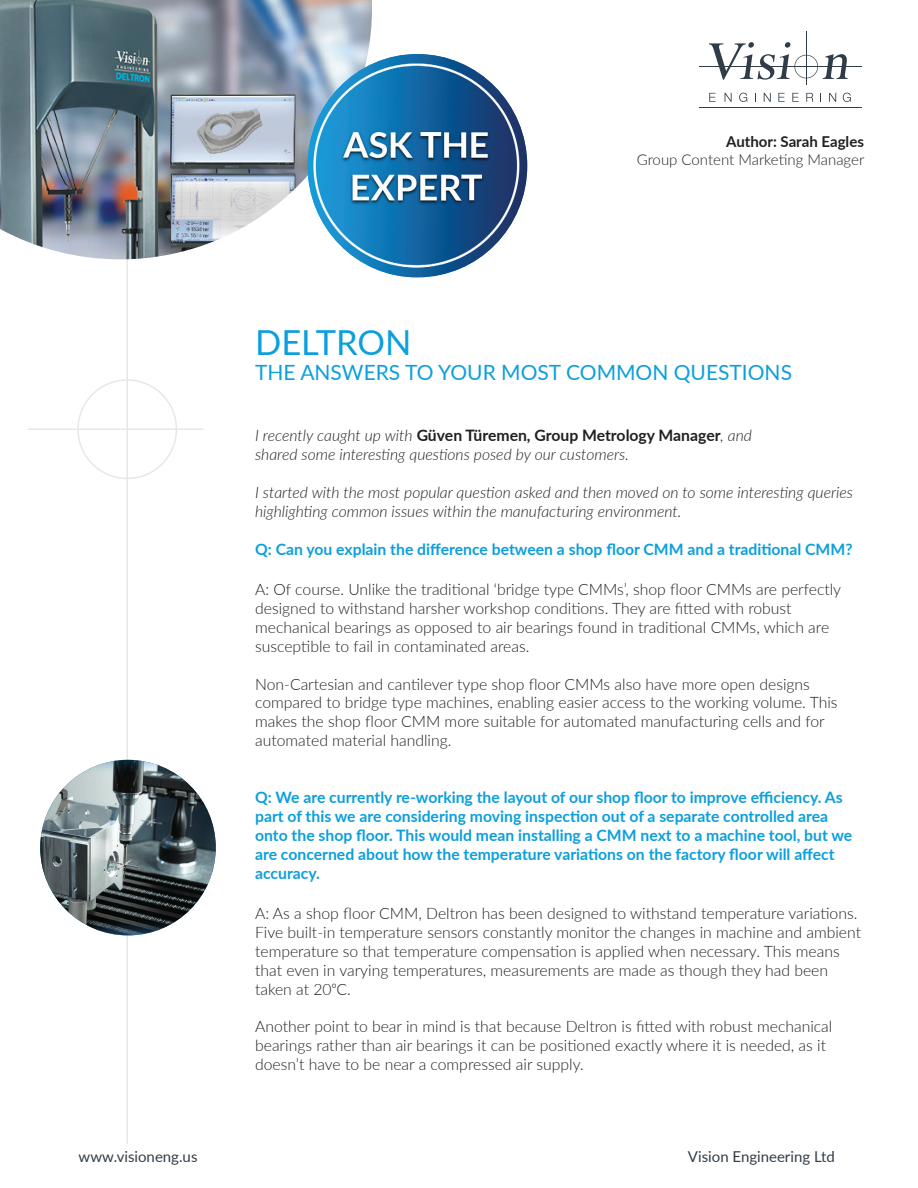
<style>
.page{position:relative;width:918px;height:1188px;background:#fff}
.page>*{position:absolute;margin:0;border:0;box-sizing:border-box;transform-origin:0 0}
.t1{font:34.5px "Lato";color:#0c9fdc}
.t2{font:21px "Lato";color:#0c9fdc}
.t3{font:300 15.75px/18.9px "Lato";color:#231f20}
.t4{font:700 15.75px/18.9px "Lato";color:#0c9fdc}
.t5{font:italic 300 15.75px/18.9px "Lato";color:#231f20}
.t6{font:15px "Lato";color:#323d47}
.t7{font:300 15px "Lato";color:#231f20}
.t8{font:700 15px "Lato";color:#231f20}
.s1{font-weight:700;font-style:normal}
</style>
<div class="page">
<hr style="left:126px;top:99px;width:2px;height:1045px;background:#e6e7e9">
<div style="left:77px;top:379px;width:100px;height:100px;border:2px solid #e6e7e9;border-radius:50%"></div>
<hr style="left:28px;top:428px;width:175px;height:2px;background:#e6e7e9">
<svg style="left:709px;top:93px;width:7px;height:9px"></svg>
<svg style="left:725px;top:93px;width:7px;height:9px"></svg>
<svg style="left:739px;top:93px;width:8px;height:9px"></svg>
<svg style="left:764px;top:93px;width:7px;height:9px"></svg>
<svg style="left:778px;top:93px;width:7px;height:9px"></svg>
<svg style="left:792px;top:93px;width:7px;height:9px"></svg>
<svg style="left:806px;top:93px;width:7px;height:9px"></svg>
<svg style="left:829px;top:93px;width:7px;height:9px"></svg>
<svg style="left:843px;top:93px;width:8px;height:9px"></svg>
<hr style="left:699px;top:107px;width:162px;height:1px;background:#303d48">
<hr style="left:699px;top:66px;width:162px;height:1px;background:#303d48">
<svg style="left:709px;top:42px;width:139px;height:38px"></svg>
<hr style="left:806px;top:31px;width:1px;height:54px;background:#303d48">
<img style="left:0;top:0;width:372px;height:259px">
<img style="left:308px;top:54px;width:219px;height:224px">
<img style="left:40px;top:760px;width:176px;height:175px">
<p class="t8" style="left:726px;top:130px;width:139px">Author: Sarah Eagles</p>
<p class="t7" style="left:637px;top:149px;width:229px">Group Content Marketing Manager</p>
<h1 class="t1" style="left:255px;top:318px;width:158px">DELTRON</h1>
<h2 class="t2" style="left:255px;top:358px;width:538px">THE ANSWERS TO YOUR MOST COMMON QUESTIONS</h2>
<p class="t5" style="left:255px;top:425px;width:498px">I recently caught up with <span class="s1">Güven Türemen, Group Metrology Manager</span>, and shared some interesting questions posed by our customers.</p>
<p class="t5" style="left:255px;top:482px;width:599px">I started with the most popular question asked and then moved on to some interesting queries highlighting common issues within the manufacturing environment.</p>
<p class="t4" style="left:255px;top:539px;width:599px">Q: Can you explain the difference between a shop floor CMM and a traditional CMM?</p>
<p class="t3" style="left:255px;top:579px;width:588px">A: Of course. Unlike the traditional ‘bridge type CMMs’, shop floor CMMs are perfectly designed to withstand harsher workshop conditions. They are fitted with robust mechanical bearings as opposed to air bearings found in traditional CMMs, which are susceptible to fail in contaminated areas.</p>
<p class="t3" style="left:255px;top:674px;width:584px">Non-Cartesian and cantilever type shop floor CMMs also have more open designs compared to bridge type machines, enabling easier access to the working volume. This makes the shop floor CMM more suitable for automated manufacturing cells and for automated material handling.</p>
<p class="t4" style="left:255px;top:787px;width:599px">Q: We are currently re-working the layout of our shop floor to improve efficiency. As part of this we are considering moving inspection out of a separate controlled area onto the shop floor. This would mean installing a CMM next to a machine tool, but we are concerned about how the temperature variations on the factory floor will affect accuracy.</p>
<p class="t3" style="left:255px;top:903px;width:607px">A: As a shop floor CMM, Deltron has been designed to withstand temperature variations.<br>Five built-in temperature sensors constantly monitor the changes in machine and ambient temperature so that temperature compensation is applied when necessary. This means that even in varying temperatures, measurements are made as though they had been taken at 20oC.</p>
<p class="t3" style="left:255px;top:1017px;width:579px">Another point to bear in mind is that because Deltron is fitted with robust mechanical bearings rather than air bearings it can be positioned exactly where it is needed, as it doesn’t have to be near a compressed air supply.</p>
<p class="t6" style="left:79px;top:1146px;width:120px">www.visioneng.us</p>
<p class="t6" style="left:688px;top:1146px;width:148px">Vision Engineering Ltd</p>
</div>
